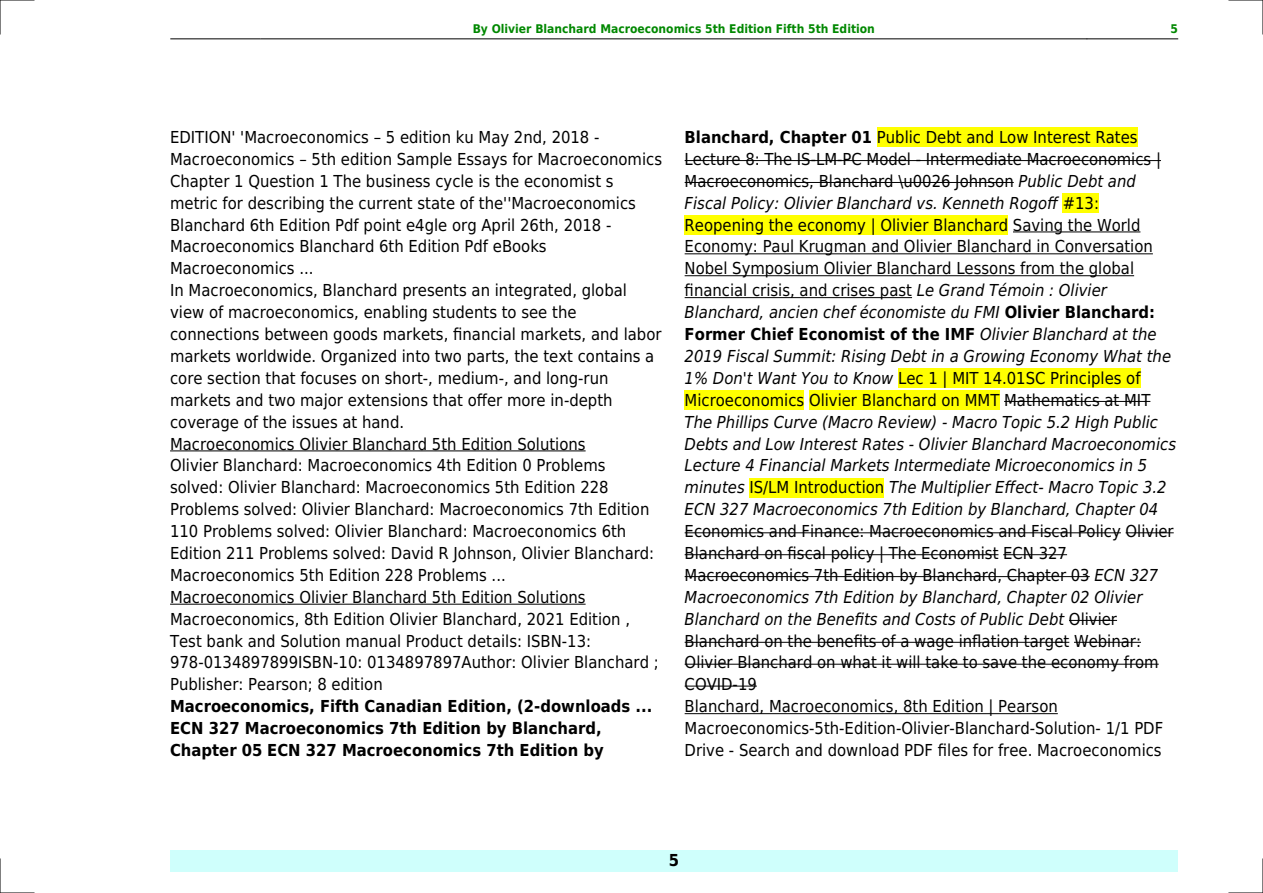
<style>
.page{position:relative;width:1263px;height:893px;background:#fff}
.page>*{position:absolute;margin:0;border:0;box-sizing:border-box;transform-origin:0 0}
.t1{font:16.5px/21.9px "DejaVu Sans Condensed";color:#000}
.t2{font:italic 16.5px/21.9px "DejaVu Sans Condensed";color:#000}
.t3{font:700 16.5px/21.9px "DejaVu Sans Condensed";color:#000}
.t4{font:700 12px "DejaVu Sans Condensed";color:#080}
.s1{font-weight:700}
.s2{font-style:italic}
.s3{font-style:normal}
</style>
<div class="page">
<hr style="left:170px;top:39px;width:90px;height:1px;background:#000">
<hr style="left:261px;top:39px;width:826px;height:1px;background:#000">
<hr style="left:1087px;top:39px;width:91px;height:1px;background:#000">
<div style="left:170px;top:850px;width:1008px;height:22px;background:#cffffc"></div>
<hr style="left:170px;top:451px;width:416px;height:1px;background:#000">
<hr style="left:170px;top:604px;width:416px;height:1px;background:#000">
<div style="left:877px;top:128px;width:261px;height:19px;background:#ff0"></div>
<hr style="left:685px;top:160px;width:476px;height:1px;background:#000">
<hr style="left:685px;top:182px;width:329px;height:1px;background:#000">
<div style="left:1063px;top:193px;width:36px;height:20px;background:#ff0"></div>
<div style="left:685px;top:215px;width:323px;height:19px;background:#ff0"></div>
<hr style="left:1013px;top:232px;width:127px;height:1px;background:#000">
<hr style="left:685px;top:253px;width:468px;height:1px;background:#000">
<hr style="left:685px;top:275px;width:449px;height:1px;background:#000">
<hr style="left:685px;top:297px;width:227px;height:1px;background:#000">
<div style="left:898px;top:368px;width:242px;height:20px;background:#ff0"></div>
<div style="left:685px;top:390px;width:119px;height:20px;background:#ff0"></div>
<div style="left:809px;top:390px;width:190px;height:20px;background:#ff0"></div>
<hr style="left:1004px;top:401px;width:146px;height:1px;background:#000">
<div style="left:749px;top:478px;width:135px;height:19px;background:#ff0"></div>
<hr style="left:685px;top:532px;width:436px;height:1px;background:#000">
<hr style="left:1125px;top:532px;width:49px;height:1px;background:#000">
<hr style="left:685px;top:554px;width:313px;height:1px;background:#000">
<hr style="left:1003px;top:554px;width:64px;height:1px;background:#000">
<hr style="left:685px;top:576px;width:405px;height:1px;background:#000">
<hr style="left:1069px;top:620px;width:48px;height:1px;background:#000">
<hr style="left:685px;top:642px;width:384px;height:1px;background:#000">
<hr style="left:1074px;top:642px;width:67px;height:1px;background:#000">
<hr style="left:685px;top:664px;width:474px;height:1px;background:#000">
<hr style="left:685px;top:686px;width:72px;height:1px;background:#000">
<hr style="left:685px;top:713px;width:373px;height:1px;background:#000">
<hr style="left:0;top:0;width:34px;height:1px;background:#000">
<hr style="left:1229px;top:0;width:34px;height:1px;background:#000">
<hr style="left:0;top:892px;width:34px;height:1px;background:#000">
<hr style="left:1229px;top:892px;width:34px;height:1px;background:#000">
<hr style="left:0;top:0;width:1px;height:34px;background:#000">
<hr style="left:0;top:859px;width:1px;height:34px;background:#000">
<hr style="left:1262px;top:0;width:1px;height:34px;background:#000">
<hr style="left:1262px;top:859px;width:1px;height:34px;background:#000">
<p class="t4" style="left:473px;top:21px;width:404px">By Olivier Blanchard Macroeconomics 5th Edition Fifth 5th Edition</p>
<p class="t4" style="left:1170px;top:21px;width:9px">5</p>
<p class="t1" style="left:170px;top:126px;width:493px">EDITION' 'Macroeconomics 5 edition ku May 2nd, 2018 - Macroeconomics 5th edition Sample Essays for Macroeconomics Chapter 1 Question 1 The business cycle is the economist s metric for describing the current state of the''Macroeconomics Blanchard 6th Edition Pdf point e4gle org April 26th, 2018 - Macroeconomics Blanchard 6th Edition Pdf eBooks Macroeconomics ...<br>In Macroeconomics, Blanchard presents an integrated, global view of macroeconomics, enabling students to see the connections between goods markets, financial markets, and labor markets worldwide. Organized into two parts, the text contains a core section that focuses on short-, medium-, and long-run markets and two major extensions that offer more in-depth coverage of the issues at hand.<br>Macroeconomics Olivier Blanchard 5th Edition Solutions<br>Olivier Blanchard: Macroeconomics 4th Edition 0 Problems solved: Olivier Blanchard: Macroeconomics 5th Edition 228<br>Problems solved: Olivier Blanchard: Macroeconomics 7th Edition 110 Problems solved: Olivier Blanchard: Macroeconomics 6th Edition 211 Problems solved: David R Johnson, Olivier Blanchard:<br>Macroeconomics 5th Edition 228 Problems ...<br>Macroeconomics Olivier Blanchard 5th Edition Solutions Macroeconomics, 8th Edition Olivier Blanchard, 2021 Edition , Test bank and Solution manual Product details: ISBN-13:<br>978-0134897899ISBN-10: 0134897897Author: Olivier Blanchard ; Publisher: Pearson; 8 edition</p>
<p class="t3" style="left:170px;top:696px;width:484px">Macroeconomics, Fifth Canadian Edition, (2-downloads ...<br>ECN 327 Macroeconomics 7th Edition by Blanchard,<br>Chapter 05 ECN 327 Macroeconomics 7th Edition by</p>
<p class="t1" style="left:685px;top:126px;width:488px"><span class="s1">Blanchard, Chapter 01</span> Public Debt and Low Interest Rates Lecture 8: The IS-LM-PC Model - Intermediate Macroeconomics | Macroeconomics, Blanchard \u0026 Johnson <span class="s2">Public Debt and Fiscal Policy: Olivier Blanchard vs. Kenneth Rogoff</span> #13:<br>Reopening the economy | Olivier Blanchard Saving the World Economy: Paul Krugman and Olivier Blanchard in Conversation Nobel Symposium Olivier Blanchard Lessons from the global financial crisis, and crises past <span class="s2">Le Grand Témoin : Olivier Blanchard, ancien chef économiste du FMI</span> <span class="s1">Olivier Blanchard:<br>Former Chief Economist of the IMF</span> <span class="s2">Olivier Blanchard at the 2019 Fiscal Summit: Rising Debt in a Growing Economy What the 1% Don't Want You to Know</span> Lec 1 | MIT 14.01SC Principles of Microeconomics Olivier Blanchard on MMT Mathematics at MIT</p>
<p class="t2" style="left:685px;top:411px;width:493px">The Phillips Curve (Macro Review) - Macro Topic 5.2 High Public Debts and Low Interest Rates - Olivier Blanchard Macroeconomics Lecture 4 Financial Markets Intermediate Microeconomics in 5 minutes <span class="s3">IS/LM Introduction</span> The Multiplier Effect- Macro Topic 3.2<br>ECN 327 Macroeconomics 7th Edition by Blanchard, Chapter 04</p>
<p class="t1" style="left:685px;top:520px;width:491px">Economics and Finance: Macroeconomics and Fiscal Policy Olivier Blanchard on fiscal policy | The Economist ECN 327<br>Macroeconomics 7th Edition by Blanchard, Chapter 03 <span class="s2">ECN 327<br>Macroeconomics 7th Edition by Blanchard, Chapter 02 Olivier Blanchard on the Benefits and Costs of Public Debt</span> Olivier Blanchard on the benefits of a wage inflation target Webinar:<br>Olivier Blanchard on what it will take to save the economy from COVID-19<br>Blanchard, Macroeconomics, 8th Edition | Pearson Macroeconomics-5th-Edition-Olivier-Blanchard-Solution- 1/1 PDF Drive - Search and download PDF files for free. Macroeconomics</p>
<p class="t3" style="left:669px;top:850px;width:12px">5</p>
</div>
